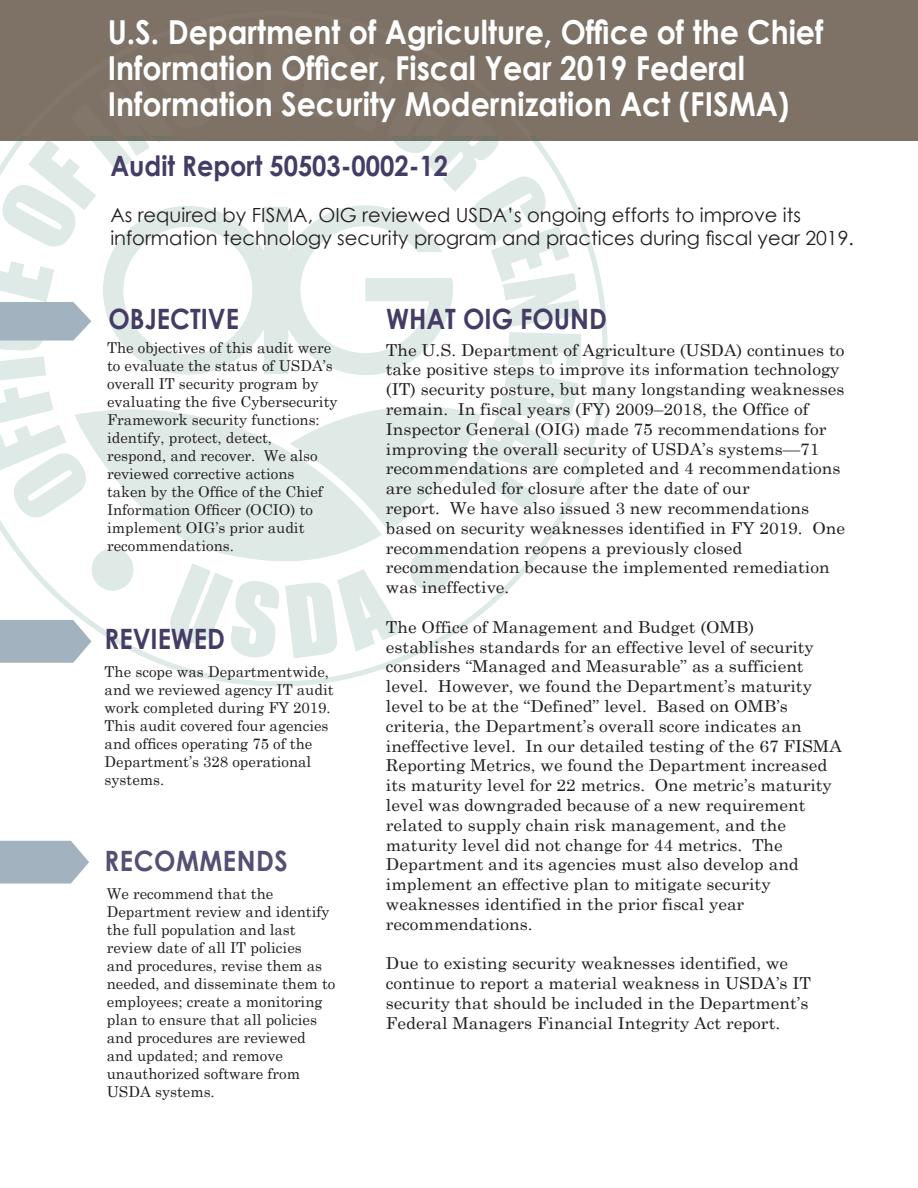
<style>
.page{position:relative;width:918px;height:1188px;background:#fff}
.page>*{position:absolute;margin:0;border:0;box-sizing:border-box;transform-origin:0 0}
.t1{font:700 33px/36px "Century Gothic";color:#fff;scale:.91 1}
.t2{font:700 28.05px "Century Gothic";color:#443c65;scale:.91 1}
.t3{font:700 28.05px "Century Gothic";letter-spacing:.02em;color:#544f73;scale:.91 1}
.t4{font:19.5px/23.4px "Century Gothic";color:#231f20}
.t5{font:16.5px/19.8px "Century Schoolbook";color:#231f20;scale:1.05 1}
.t6{font:15px/18px "Century Schoolbook";color:#231f20}
</style>
<div class="page">
<div style="left:0;top:0;width:918px;height:140px;background:#7e7267"></div>
<img style="left:0;top:140px;width:608px;height:547px">
<img style="left:15px;top:136px;width:589px;height:492px">
<svg style="left:0;top:302px;width:91px;height:39px;background:#acb9c5"></svg>
<svg style="left:0;top:841px;width:89px;height:43px;background:#adbac6"></svg>
<svg style="left:0;top:620px;width:91px;height:43px;background:#abb9c5"></svg>
<h1 class="t1" style="left:108px;top:12px;width:788px">U.S. Department of Agriculture, Office of the Chief<br>Information Officer, Fiscal Year 2019 Federal<br>Information Security Modernization Act (FISMA)</h1>
<h2 class="t2" style="left:110px;top:145px;width:373px">Audit Report 50503-0002-12</h2>
<p class="t4" style="left:110px;top:203px;width:745px">As required by FISMA, OIG reviewed USDA’s ongoing efforts to improve its information technology security program and practices during fiscal year 2019.</p>
<h2 class="t2" style="left:109px;top:297px;width:145px">OBJECTIVE</h2>
<p class="t6" style="left:107px;top:337px;width:232px">The objectives of this audit were to evaluate the status of USDA’s overall IT security program by evaluating the five Cybersecurity<br>Framework security functions: identify, protect, detect,<br>respond, and recover. We also reviewed corrective actions taken by the Office of the Chief<br>Information Officer (OCIO) to implement OIG’s prior audit recommendations.</p>
<h2 class="t2" style="left:105px;top:617px;width:134px">REVIEWED</h2>
<p class="t6" style="left:105px;top:661px;width:230px">The scope was Departmentwide, and we reviewed agency IT audit work completed during FY 2019.<br>This audit covered four agencies and offices operating 75 of the<br>Department’s 328 operational systems.</p>
<h2 class="t3" style="left:105px;top:839px;width:203px">RECOMMENDS</h2>
<p class="t6" style="left:107px;top:883px;width:230px">We recommend that the<br>Department review and identify the full population and last review date of all IT policies<br>and procedures, revise them as needed, and disseminate them to employees; create a monitoring plan to ensure that all policies and procedures are reviewed and updated; and remove unauthorized software from<br>USDA systems.</p>
<h2 class="t2" style="left:386px;top:298px;width:244px">WHAT OIG FOUND</h2>
<p class="t5" style="left:386px;top:338px;width:439px">The U.S. Department of Agriculture (USDA) continues to take positive steps to improve its information technology (IT) security posture, but many longstanding weaknesses remain. In fiscal years (FY) 2009–2018, the Office of Inspector General (OIG) made 75 recommendations for improving the overall security of USDA’s systems—71 recommendations are completed and 4 recommendations are scheduled for closure after the date of our<br>report. We have also issued 3 new recommendations based on security weaknesses identified in FY 2019. One recommendation reopens a previously closed recommendation because the implemented remediation was ineffective.</p>
<p class="t5" style="left:386px;top:616px;width:436px">The Office of Management and Budget (OMB) establishes standards for an effective level of security considers “Managed and Measurable” as a sufficient level. However, we found the Department’s maturity level to be at the “Defined” level. Based on OMB’s criteria, the Department’s overall score indicates an ineffective level. In our detailed testing of the 67 FISMA Reporting Metrics, we found the Department increased its maturity level for 22 metrics. One metric’s maturity level was downgraded because of a new requirement related to supply chain risk management, and the maturity level did not change for 44 metrics. The Department and its agencies must also develop and implement an effective plan to mitigate security weaknesses identified in the prior fiscal year recommendations.</p>
<p class="t5" style="left:386px;top:952px;width:406px">Due to existing security weaknesses identified, we continue to report a material weakness in USDA’s IT security that should be included in the Department’s Federal Managers Financial Integrity Act report.</p>
</div>
